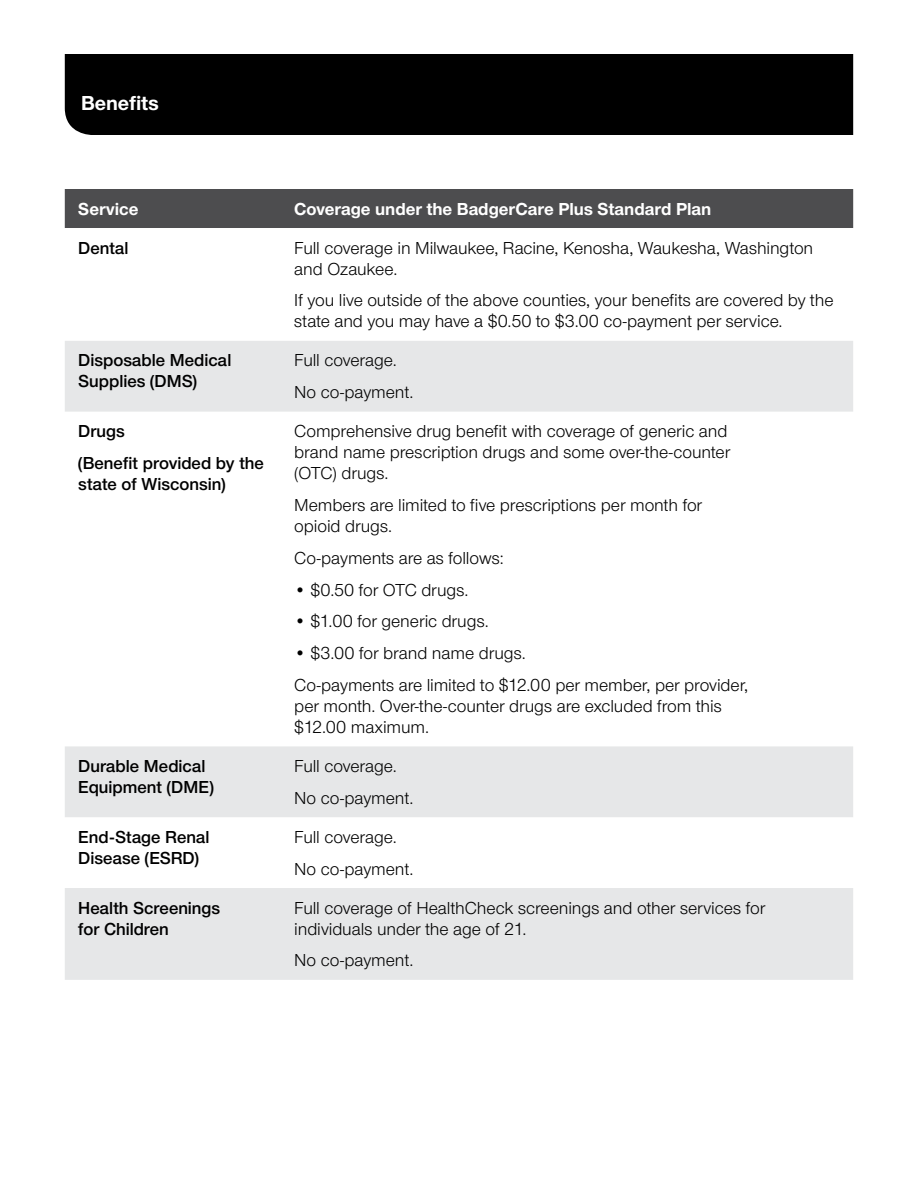
<style>
.page{position:relative;width:918px;height:1188px;background:#fff}
.page>*{position:absolute;margin:0;border:0;box-sizing:border-box;transform-origin:0 0}
.t1{font:700 21px "UHC Sans";color:#fff}
.Chart___body_12_14{font:18px/21px "UHC Sans";letter-spacing:-.005em;color:#000}
.Chart___SemiBold_12{font:600 18px/21px "UHC Sans";color:#000}
.Chart___headers_-_RE{font:700 18px "UHC Sans";color:#fff}
</style>
<div class="page">
<div style="left:65px;top:54px;width:788px;height:81px;background:#000"></div>
<div style="left:65px;top:189px;width:788px;height:39px;background:#4d4d4f"></div>
<svg style="left:65px;top:341px;width:788px;height:639px"></svg>
<p class="t1" style="left:81px;top:88px;width:79px">Benefits</p>
<p class="Chart___headers_-_RE" style="left:78px;top:196px;width:62px">Service</p>
<p class="Chart___headers_-_RE" style="left:294px;top:196px;width:419px">Coverage under the BadgerCare Plus Standard Plan</p>
<p class="Chart___SemiBold_12" style="left:78px;top:236px;width:52px">Dental</p>
<p class="Chart___body_12_14" style="left:294px;top:236px;width:520px">Full coverage in Milwaukee, Racine, Kenosha, Waukesha, Washington and Ozaukee.</p>
<p class="Chart___body_12_14" style="left:294px;top:289px;width:541px">If you live outside of the above counties, your benefits are covered by the state and you may have a $0.50 to $3.00 co-payment per service.</p>
<p class="Chart___SemiBold_12" style="left:78px;top:349px;width:155px">Disposable Medical<br>Supplies (DMS)</p>
<p class="Chart___body_12_14" style="left:294px;top:349px;width:104px">Full coverage.</p>
<p class="Chart___body_12_14" style="left:294px;top:381px;width:121px">No co-payment.</p>
<p class="Chart___SemiBold_12" style="left:78px;top:420px;width:48px">Drugs</p>
<p class="Chart___SemiBold_12" style="left:78px;top:452px;width:187px">(Benefit provided by the state of Wisconsin)</p>
<p class="Chart___body_12_14" style="left:294px;top:420px;width:438px">Comprehensive drug benefit with coverage of generic and brand name prescription drugs and some over-the-counter (OTC) drugs.</p>
<p class="Chart___body_12_14" style="left:294px;top:494px;width:409px">Members are limited to five prescriptions per month for opioid drugs.</p>
<p class="Chart___body_12_14" style="left:294px;top:547px;width:211px">Co-payments are as follows:</p>
<p class="Chart___body_12_14" style="left:294px;top:578px;width:176px">• $0.50 for OTC drugs.</p>
<p class="Chart___body_12_14" style="left:294px;top:610px;width:196px">• $1.00 for generic drugs.</p>
<p class="Chart___body_12_14" style="left:294px;top:642px;width:233px">• $3.00 for brand name drugs.</p>
<p class="Chart___body_12_14" style="left:294px;top:674px;width:455px">Co-payments are limited to $12.00 per member, per provider, per month. Over-the-counter drugs are excluded from this $12.00 maximum.</p>
<p class="Chart___SemiBold_12" style="left:78px;top:755px;width:137px">Durable Medical<br>Equipment (DME)</p>
<p class="Chart___body_12_14" style="left:294px;top:755px;width:104px">Full coverage.</p>
<p class="Chart___body_12_14" style="left:294px;top:787px;width:121px">No co-payment.</p>
<p class="Chart___SemiBold_12" style="left:78px;top:826px;width:133px">End-Stage Renal<br>Disease (ESRD)</p>
<p class="Chart___body_12_14" style="left:294px;top:826px;width:104px">Full coverage.</p>
<p class="Chart___body_12_14" style="left:294px;top:857px;width:121px">No co-payment.</p>
<p class="Chart___SemiBold_12" style="left:78px;top:896px;width:143px">Health Screenings for Children</p>
<p class="Chart___body_12_14" style="left:294px;top:897px;width:472px">Full coverage of HealthCheck screenings and other services for individuals under the age of 21.</p>
<p class="Chart___body_12_14" style="left:294px;top:949px;width:121px">No co-payment.</p>
</div>
